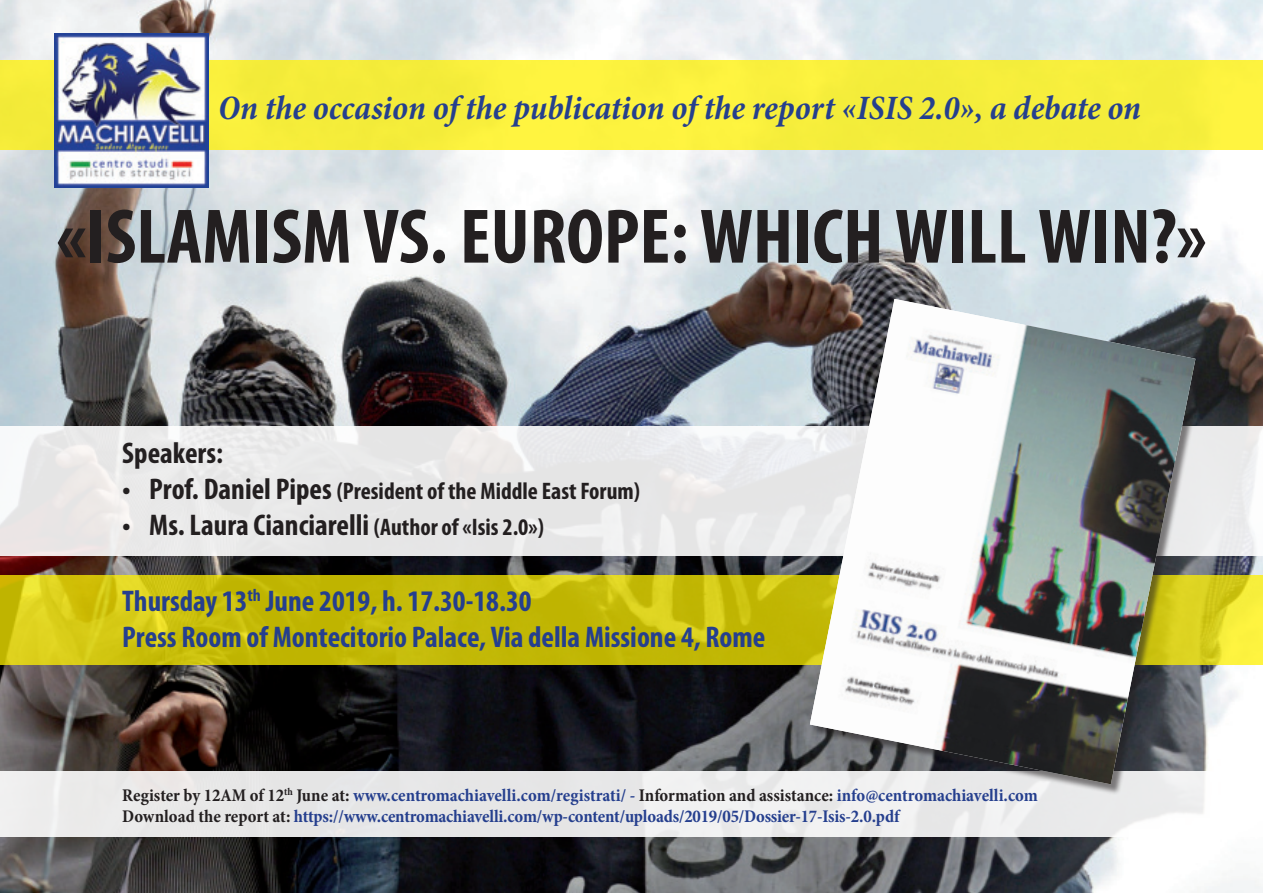
<style>
.page{position:relative;width:1263px;height:893px;background:#fff}
.page>*{position:absolute;margin:0;border:0;box-sizing:border-box;transform-origin:0 0}
.t1{font:700 condensed 78px "Myriad Pro";color:#231f20}
.t2{font:italic 700 condensed 34.5px "Minion Pro";letter-spacing:-.005em;color:#253f8e}
.t3{font:700 condensed 30px/36px "Myriad Pro";color:#253f8e}
.t4{font:700 condensed 30px "Myriad Pro";color:#231f20}
.t5{font:700 condensed 24px "Myriad Pro";color:#231f20}
.t6{font:700 condensed 18px/21.6px "Minion Pro";letter-spacing:-.005em;color:#253f8e}
.s1{font-size:30px}
.s2{font-size:24px}
.s3{color:#231f20}
</style>
<div class="page">
<img style="left:0;top:0;width:1263px;height:893px">
<div style="left:0;top:61px;width:1263px;height:89px;background:#f6ee3c"></div>
<svg style="left:0;top:426px;width:1263px;height:130px;background:#e9e9ea"></svg>
<svg style="left:0;top:575px;width:1263px;height:89px;background:#cac00d"></svg>
<div style="left:0;top:772px;width:1263px;height:65px;background:linear-gradient(to right,#e6e5e6,#f2f2f3)"></div>
<div style="left:811px;top:301px;width:394px;height:494px;background:#231f20;opacity:.56"></div>
<img style="left:810px;top:299px;width:385px;height:485px">
<img style="left:54px;top:34px;width:154px;height:154px">
<h2 class="t2" style="left:218px;top:94px;width:924px">On the occasion of the publication of the report «ISIS 2.0», a debate on</h2>
<h1 class="t1" style="left:56px;top:188px;width:1152px">«ISLAMISM VS. EUROPE: WHICH WILL WIN?»</h1>
<h3 class="t4" style="left:122px;top:442px;width:102px">Speakers:</h3>
<h3 class="t5" style="left:122px;top:476px;width:519px"><span class="s1">• Prof. Daniel Pipes</span> (President of the Middle East Forum)</h3>
<h3 class="t4" style="left:122px;top:506px;width:423px">• Ms. Laura Cianciarelli <span class="s2">(Author of «Isis 2.0»)</span></h3>
<h3 class="t3" style="left:122px;top:582px;width:645px">Thursday 13<sup>th</sup> June 2019, h. 17.30-18.30<br>Press Room of Montecitorio Palace, Via della Missione 4, Rome</h3>
<p class="t6" style="left:122px;top:786px;width:917px"><span class="s3">Register by 12AM of 12</span><sup>th</sup> <span class="s3">June at:</span> www.centromachiavelli.com/registrati/ - <span class="s3">Information and assistance:</span> info@centromachiavelli.com<br><span class="s3">Download the report at:</span> https://www.centromachiavelli.com/wp-content/uploads/2019/05/Dossier-17-Isis-2.0.pdf</p>
</div>
